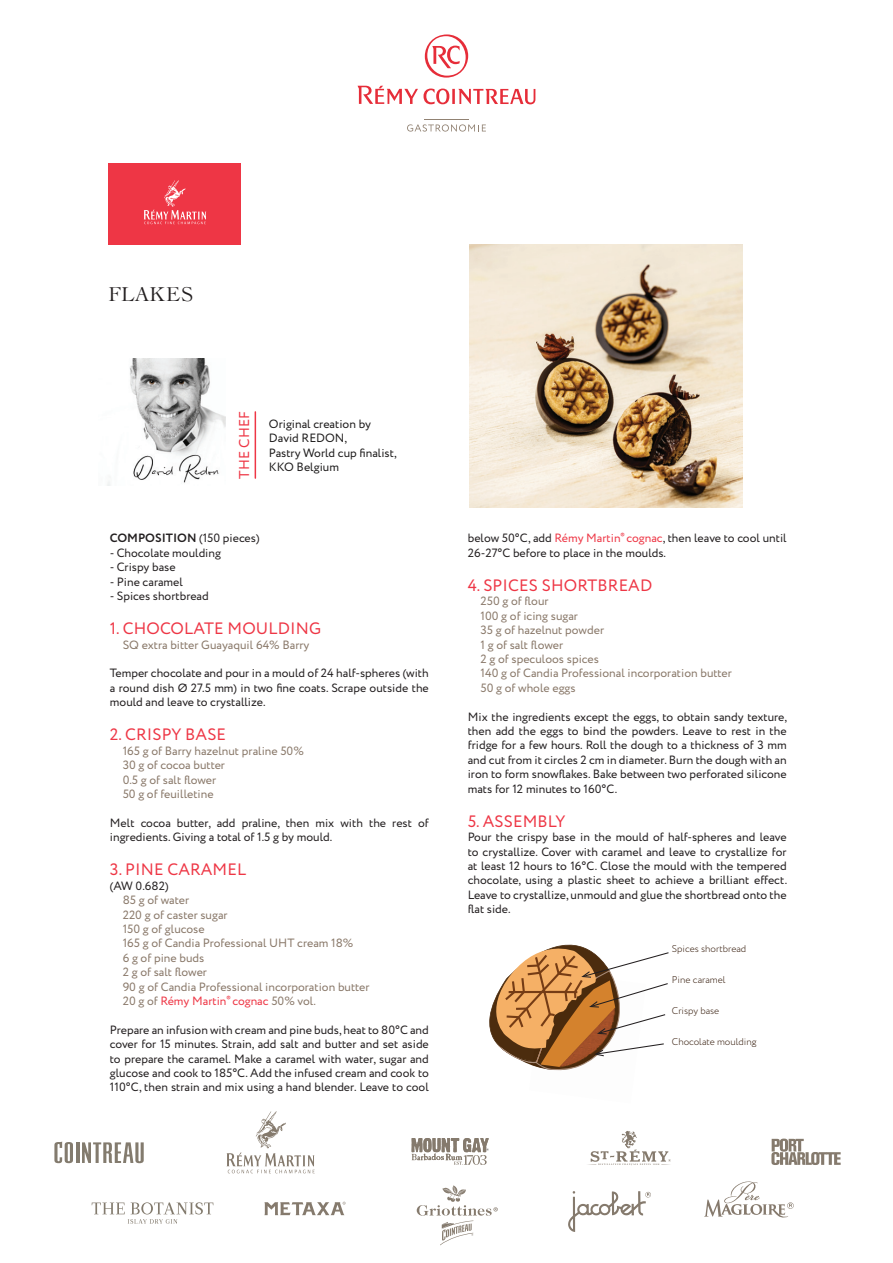
<style>
.page{position:relative;width:893px;height:1263px;background:#fff}
.page>*{position:absolute;margin:0;border:0;box-sizing:border-box;transform-origin:0 0}
.TITRE_RECETTE{font:19.5px "Le Cochin BQ";letter-spacing:.03em;color:#231f20}
.TITRE_PARAGRAPHE{font:16.5px "Circe";letter-spacing:.01em;color:#ee3645}
.TITRE_PARAGRAPHE-2{font:14.25px "Circe";letter-spacing:.01em;color:#ee3645}
.TEXTE{font:12px/14.4px "Circe";color:#231f20;text-align:justify}
.INGREDIENTS{font:12px "Circe";color:#897869}
.CHEF{font:12px "Circe";color:#1e1c1c}
.INGREDIENTS-2{font:12px "Circe";color:#ee3645}
.TEXTE-2{font:700 12px "Circe";color:#231f20}
.t1{font:300 9.75px "Circe";color:#3a2111}
.s1{font-weight:400}
.s2{color:#897869}
.s3{color:#ee3645}
</style>
<div class="page">
<svg style="left:358px;top:86px;width:177px;height:18px"></svg>
<svg style="left:425px;top:34px;width:43px;height:44px"></svg>
<hr style="left:424px;top:119px;width:45px;height:1px;background:#918273">
<svg style="left:407px;top:124px;width:79px;height:8px"></svg>
<svg style="left:264px;top:1202px;width:82px;height:13px"></svg>
<svg style="left:417px;top:1185px;width:81px;height:60px"></svg>
<svg style="left:568px;top:1191px;width:83px;height:41px"></svg>
<svg style="left:704px;top:1181px;width:90px;height:37px"></svg>
<svg style="left:771px;top:1138px;width:70px;height:27px"></svg>
<svg style="left:588px;top:1131px;width:83px;height:34px"></svg>
<hr style="left:76px;top:1142px;width:3px;height:21px;background:#837b6e">
<svg style="left:54px;top:1141px;width:19px;height:22px"></svg>
<svg style="left:82px;top:1142px;width:62px;height:21px"></svg>
<svg style="left:227px;top:1111px;width:88px;height:62px"></svg>
<svg style="left:92px;top:1202px;width:121px;height:22px"></svg>
<svg style="left:411px;top:1138px;width:78px;height:27px"></svg>
<div style="left:108px;top:164px;width:133px;height:81px;background:#ee3645"></div>
<svg style="left:144px;top:180px;width:62px;height:44px"></svg>
<img style="left:469px;top:245px;width:274px;height:262px">
<svg style="left:489px;top:944px;width:180px;height:127px"></svg>
<hr style="left:255px;top:412px;width:1px;height:66px;background:#ee3645">
<img style="left:107px;top:359px;width:118px;height:127px">
<p class="TITRE_RECETTE" style="left:108px;top:282px;width:87px">FLAKES</p>
<p class="TITRE_PARAGRAPHE-2" style="left:235px;top:479px;width:69px;rotate:-90deg">THE CHEF</p>
<p class="CHEF" style="left:269px;top:416px;width:103px">Original creation by</p>
<p class="CHEF" style="left:269px;top:430px;width:80px">David REDON,</p>
<p class="CHEF" style="left:269px;top:445px;width:129px">Pastry World cup finalist,</p>
<p class="CHEF" style="left:269px;top:459px;width:72px">KKO Belgium</p>
<p class="TEXTE-2" style="left:110px;top:530px;width:151px">COMPOSITION <span class="s1">(150 pieces)</span></p>
<p class="TEXTE" style="left:110px;top:546px;width:113px">- Chocolate moulding</p>
<p class="TEXTE" style="left:110px;top:560px;width:67px">- Crispy base</p>
<p class="TEXTE" style="left:110px;top:575px;width:75px">- Pine caramel</p>
<p class="TEXTE" style="left:110px;top:589px;width:100px">- Spices shortbread</p>
<p class="TITRE_PARAGRAPHE" style="left:110px;top:617px;width:213px">1. CHOCOLATE MOULDING</p>
<p class="INGREDIENTS" style="left:123px;top:636px;width:188px">SQ extra bitter Guayaquil 64% Barry</p>
<p class="TEXTE" style="left:110px;top:666px;width:320px">Temper chocolate and pour in a mould of 24 half-spheres (with a round dish Ø 27.5 mm) in two fine coats. Scrape outside the mould and leave to crystallize.</p>
<p class="TITRE_PARAGRAPHE" style="left:110px;top:724px;width:118px">2. CRISPY BASE</p>
<p class="INGREDIENTS" style="left:123px;top:743px;width:183px">165 g of Barry hazelnut praline 50%</p>
<p class="INGREDIENTS" style="left:123px;top:757px;width:104px">30 g of cocoa butter</p>
<p class="INGREDIENTS" style="left:123px;top:771px;width:95px">0.5 g of salt flower</p>
<p class="INGREDIENTS" style="left:123px;top:786px;width:92px">50 g of feuilletine</p>
<p class="TEXTE" style="left:110px;top:816px;width:320px">Melt cocoa butter, add praline, then mix with the rest of ingredients. Giving a total of 1.5 g by mould.</p>
<p class="TITRE_PARAGRAPHE" style="left:110px;top:859px;width:138px">3. PINE CARAMEL</p>
<p class="TEXTE" style="left:110px;top:879px;width:60px">(AW 0.682)</p>
<p class="INGREDIENTS" style="left:123px;top:892px;width:68px">85 g of water</p>
<p class="INGREDIENTS" style="left:123px;top:906px;width:106px">220 g of caster sugar</p>
<p class="INGREDIENTS" style="left:123px;top:921px;width:83px">150 g of glucose</p>
<p class="INGREDIENTS" style="left:123px;top:935px;width:232px">165 g of Candia Professional UHT cream 18%</p>
<p class="INGREDIENTS" style="left:123px;top:950px;width:83px">6 g of pine buds</p>
<p class="INGREDIENTS" style="left:123px;top:964px;width:86px">2 g of salt flower</p>
<p class="INGREDIENTS" style="left:123px;top:978px;width:248px">90 g of Candia Professional incorporation butter</p>
<p class="INGREDIENTS-2" style="left:123px;top:993px;width:195px"><span class="s2">20 g of</span> Rémy Martin<sup>®</sup> cognac <span class="s2">50% vol.</span></p>
<p class="TEXTE" style="left:110px;top:1023px;width:320px">Prepare an infusion with cream and pine buds, heat to 80°C and cover for 15 minutes. Strain, add salt and butter and set aside to prepare the caramel. Make a caramel with water, sugar and glucose and cook to 185°C. Add the infused cream and cook to 110°C, then strain and mix using a hand blender. Leave to cool</p>
<p class="TEXTE" style="left:468px;top:531px;width:320px">below 50°C, add <span class="s3">Rémy Martin</span><sup>®</sup> <span class="s3">cognac</span>, then leave to cool until<br>26-27°C before to place in the moulds.</p>
<p class="TITRE_PARAGRAPHE" style="left:468px;top:574px;width:186px">4. SPICES SHORTBREAD</p>
<p class="INGREDIENTS" style="left:480px;top:593px;width:70px">250 g of flour</p>
<p class="INGREDIENTS" style="left:480px;top:608px;width:99px">100 g of icing sugar</p>
<p class="INGREDIENTS" style="left:480px;top:622px;width:125px">35 g of hazelnut powder</p>
<p class="INGREDIENTS" style="left:480px;top:636px;width:84px">1 g of salt flower</p>
<p class="INGREDIENTS" style="left:480px;top:651px;width:120px">2 g of speculoos spices</p>
<p class="INGREDIENTS" style="left:480px;top:665px;width:253px">140 g of Candia Professional incorporation butter</p>
<p class="INGREDIENTS" style="left:480px;top:680px;width:97px">50 g of whole eggs</p>
<p class="TEXTE" style="left:468px;top:710px;width:321px">Mix the ingredients except the eggs, to obtain sandy texture, then add the eggs to bind the powders. Leave to rest in the fridge for a few hours. Roll the dough to a thickness of 3 mm and cut from it circles 2 cm in diameter. Burn the dough with an iron to form snowflakes. Bake between two perforated silicone mats for 12 minutes to 160°C.</p>
<p class="TITRE_PARAGRAPHE" style="left:468px;top:810px;width:99px">5. ASSEMBLY</p>
<p class="TEXTE" style="left:468px;top:830px;width:321px">Pour the crispy base in the mould of half-spheres and leave to crystallize. Cover with caramel and leave to crystallize for at least 12 hours to 16°C. Close the mould with the tempered chocolate, using a plastic sheet to achieve a brilliant effect.<br>Leave to crystallize, unmould and glue the shortbread onto the flat side.</p>
<p class="t1" style="left:672px;top:942px;width:76px">Spices shortbread</p>
<p class="t1" style="left:672px;top:973px;width:55px">Pine caramel</p>
<p class="t1" style="left:672px;top:1004px;width:49px">Crispy base</p>
<p class="t1" style="left:672px;top:1035px;width:86px">Chocolate moulding</p>
</div>
